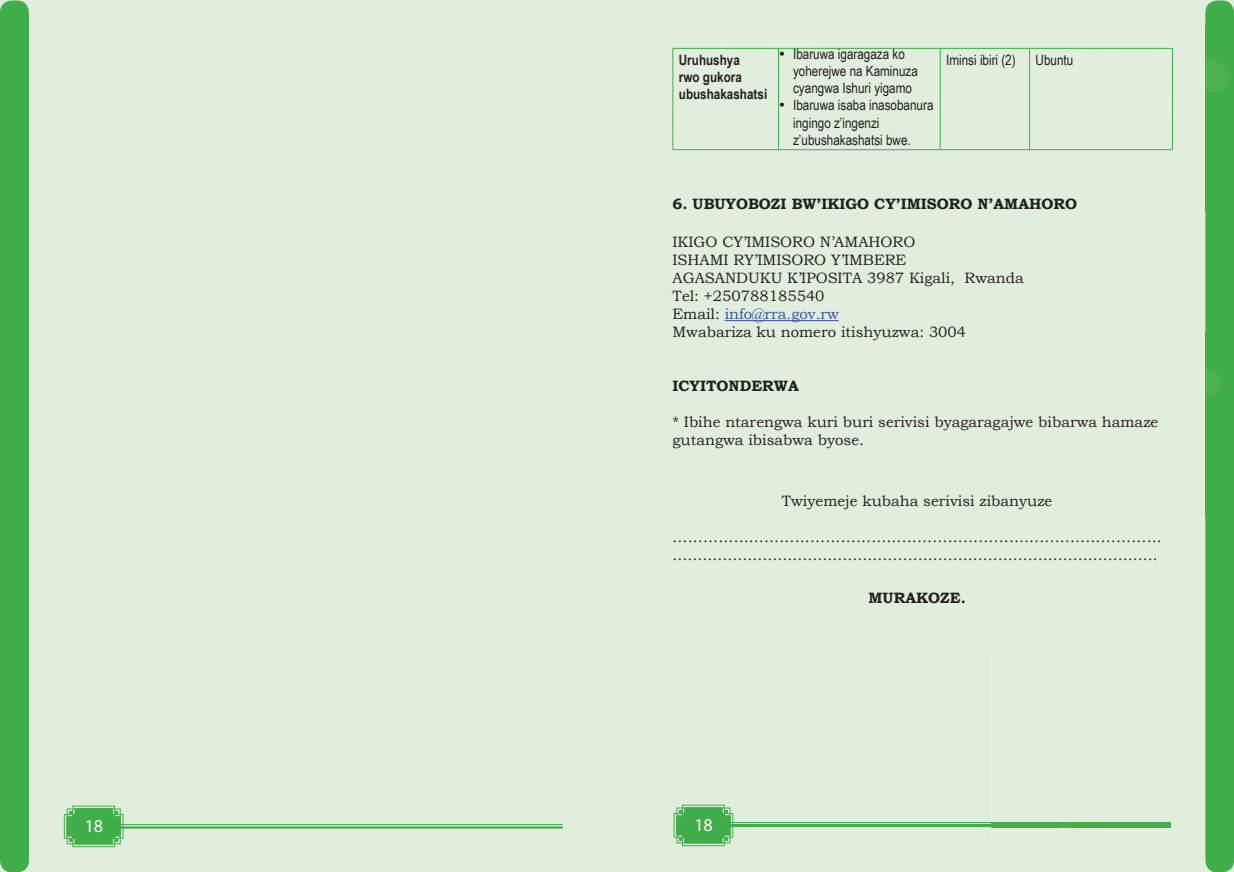
<style>
.page{position:relative;width:1234px;height:872px;background:#fff}
.page>*{position:absolute;margin:0;border:0;box-sizing:border-box;transform-origin:0 0}
.t1{font:18px "Myriad Pro";color:#fff}
.t2{font:15px/18px "Bookman Old Style";color:#231f20}
.t3{font:700 15px "Bookman Old Style";color:#231f20}
.t4{font:14.25px/17.1px "Arial Narrow";color:#231f20}
.t5{font:700 14.25px/17.1px "Arial Narrow";color:#231f20}
.s1{color:#3853a3}
</style>
<div class="page">
<div style="left:0;top:0;width:617px;height:872px;background:#e1eedd"></div>
<div style="left:0;top:0;width:29px;height:872px;background:#40ae49;border-radius:12px"></div>
<svg style="left:63px;top:805px;width:61px;height:42px;background:#60ba66"></svg>
<hr style="left:116px;top:824px;width:446px;height:1px;background:#40ae49">
<hr style="left:116px;top:826px;width:446px;height:2px;background:#40ae49">
<div style="left:617px;top:0;width:616px;height:872px;background:#e1eedd"></div>
<div style="left:1204px;top:0;width:29px;height:872px;background:#40ae49;border-radius:12px"></div>
<svg style="left:673px;top:804px;width:60px;height:42px;background:#5fba65"></svg>
<hr style="left:724px;top:822px;width:445px;height:1px;background:#40ae49">
<hr style="left:724px;top:824px;width:445px;height:3px;background:#40ae49">
<img style="left:1204px;top:331px;width:17px;height:186px">
<img style="left:1055px;top:47px;width:118px;height:104px">
<img style="left:1204px;top:25px;width:25px;height:186px">
<img style="left:991px;top:827px;width:178px;height:1px">
<img style="left:991px;top:822px;width:178px;height:2px">
<img style="left:1061px;top:824px;width:11px;height:3px">
<hr style="left:724px;top:320px;width:114px;height:1px;background:#3853a3">
<hr style="left:672px;top:48px;width:106px;height:1px;background:#40ae49">
<hr style="left:672px;top:49px;width:1px;height:100px;background:#40ae49">
<hr style="left:778px;top:48px;width:161px;height:1px;background:#40ae49">
<hr style="left:778px;top:49px;width:1px;height:100px;background:#40ae49">
<hr style="left:939px;top:48px;width:90px;height:1px;background:#40ae49">
<hr style="left:939px;top:49px;width:1px;height:100px;background:#40ae49">
<hr style="left:1029px;top:48px;width:143px;height:1px;background:#40ae49">
<hr style="left:1028px;top:49px;width:1px;height:100px;background:#40ae49">
<hr style="left:1171px;top:49px;width:1px;height:100px;background:#40ae49">
<hr style="left:672px;top:149px;width:106px;height:1px;background:#40ae49">
<hr style="left:778px;top:149px;width:161px;height:1px;background:#40ae49">
<hr style="left:939px;top:149px;width:90px;height:1px;background:#40ae49">
<hr style="left:1029px;top:149px;width:143px;height:1px;background:#40ae49">
<p class="t5" style="left:678px;top:50px;width:90px">Uruhushya<br>rwo gukora ubushakashatsi</p>
<p class="t4" style="left:793px;top:45px;width:126px;text-indent:-14px">• Ibaruwa igaragaza ko yoherejwe na Kaminuza cyangwa Ishuri yigamo</p>
<p class="t4" style="left:793px;top:96px;width:142px;text-indent:-14px">• Ibaruwa isaba inasobanura ingingo z’ingenzi z’ubushakashatsi bwe.</p>
<p class="t4" style="left:946px;top:51px;width:71px">Iminsi ibiri (2)</p>
<p class="t4" style="left:1035px;top:51px;width:39px">Ubuntu</p>
<p class="t3" style="left:672px;top:195px;width:406px">6. UBUYOBOZI BW’IKIGO CY’IMISORO N’AMAHORO</p>
<p class="t2" style="left:672px;top:233px;width:353px">IKIGO CY’IMISORO N’AMAHORO<br>ISHAMI RY’IMISORO Y’IMBERE<br>AGASANDUKU K’IPOSITA 3987 Kigali, Rwanda<br>Tel: +250788185540<br>Email: <span class="s1">info@rra.gov.rw<br></span>Mwabariza ku nomero itishyuzwa: 3004</p>
<p class="t3" style="left:672px;top:377px;width:128px">ICYITONDERWA</p>
<p class="t2" style="left:672px;top:413px;width:487px">* Ibihe ntarengwa kuri buri serivisi byagaragajwe bibarwa hamaze gutangwa ibisabwa byose.</p>
<p class="t2" style="left:781px;top:492px;width:272px">Twiyemeje kubaha serivisi zibanyuze</p>
<p class="t2" style="left:672px;top:528px;width:490px">…………………………………………………………………………………… …………………………………………………………………………………….</p>
<p class="t3" style="left:868px;top:589px;width:99px">MURAKOZE.</p>
<p class="t1" style="left:85px;top:814px;width:20px">18</p>
<p class="t1" style="left:694px;top:813px;width:20px">18</p>
</div>
